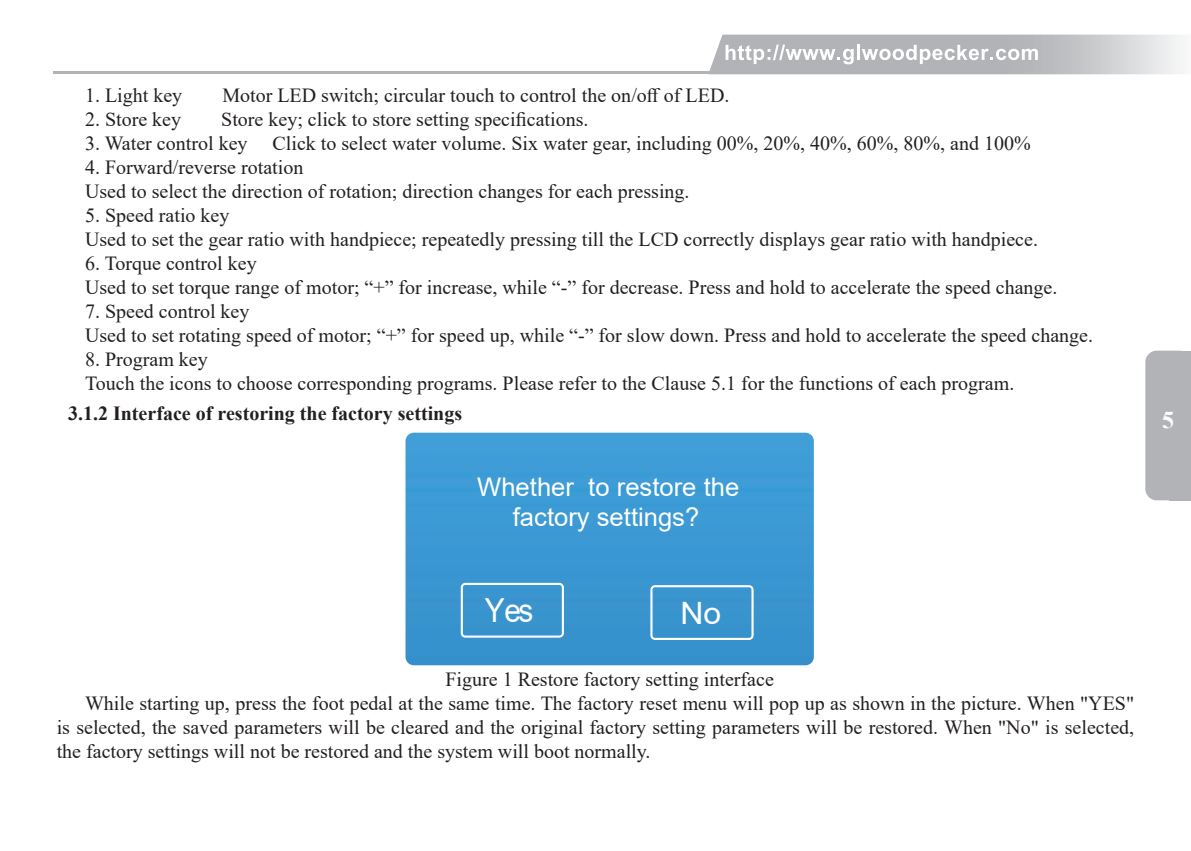
<style>
.page{position:relative;width:1191px;height:851px;background:#fff}
.page>*{position:absolute;margin:0;border:0;box-sizing:border-box;transform-origin:0 0}
.t1{font:33px "Arial";color:#fff;scale:.9 1}
.t2{font:30.8px "Arial";color:#fff;scale:1.04 1}
.t3{font:25.6px/30.8px "Arial";color:#fff;text-align:center}
.t4{font:700 24px "Times New Roman";color:#fff}
.t5{font:20px/24px "Times New Roman";color:#231f20}
.t6{font:700 20px "Times New Roman";color:#231f20}
</style>
<div class="page">
<hr style="left:53px;top:71px;width:657px;height:3px;background:#b2b3b7">
<div style="left:1145px;top:350px;width:46px;height:150px;background:#b2b3b7;border-radius:11px"></div>
<div style="left:1169px;top:350px;width:22px;height:150px;background:#b2b3b7"></div>
<svg style="left:725px;top:45px;width:128px;height:19px"></svg>
<svg style="left:862px;top:45px;width:176px;height:19px"></svg>
<div style="left:405px;top:432px;width:409px;height:233px;background:#3b99d3"></div>
<svg style="left:461px;top:582px;width:103px;height:55px;background:#4c9ed2"></svg>
<svg style="left:650px;top:585px;width:103px;height:55px;background:#4d9fd2"></svg>
<p class="t5" style="left:85px;top:82px;width:99px">1. Light key</p>
<p class="t5" style="left:222px;top:82px;width:509px">Motor LED switch; circular touch to control the on/off of LED.</p>
<p class="t5" style="left:85px;top:106px;width:98px">2. Store key</p>
<p class="t5" style="left:221px;top:106px;width:369px">Store key; click to store setting specifications.</p>
<p class="t5" style="left:85px;top:130px;width:164px">3. Water control key</p>
<p class="t5" style="left:272px;top:130px;width:759px">Click to select water volume. Six water gear, including 00%, 20%, 40%, 60%, 80%, and 100%</p>
<p class="t5" style="left:85px;top:154px;width:606px">4. Forward/reverse rotation<br>Used to select the direction of rotation; direction changes for each pressing.</p>
<p class="t5" style="left:85px;top:202px;width:954px">5. Speed ratio key<br>Used to set the gear ratio with handpiece; repeatedly pressing till the LCD correctly displays gear ratio with handpiece.</p>
<p class="t5" style="left:85px;top:250px;width:974px">6. Torque control key<br>Used to set torque range of motor; “+” for increase, while “-” for decrease. Press and hold to accelerate the speed change.</p>
<p class="t5" style="left:85px;top:298px;width:1009px">7. Speed control key<br>Used to set rotating speed of motor; “+” for speed up, while “-” for slow down. Press and hold to accelerate the speed change.</p>
<p class="t5" style="left:85px;top:346px;width:930px">8. Program key<br>Touch the icons to choose corresponding programs. Please refer to the Clause 5.1 for the functions of each program.</p>
<p class="t6" style="left:68px;top:398px;width:395px">3.1.2 Interface of restoring the factory settings</p>
<p class="t3" style="left:477px;top:471px;width:263px">Whether to restore the factory settings?</p>
<h1 class="t1" style="left:485px;top:587px;width:56px">Yes</h1>
<h2 class="t2" style="left:680px;top:592px;width:41px">No</h2>
<p class="t5" style="left:445px;top:666px;width:330px">Figure 1 Restore factory setting interface</p>
<p class="t5" style="left:85px;top:690px;width:1050px">While starting up, press the foot pedal at the same time. The factory reset menu will pop up as shown in the picture. When "YES"</p>
<p class="t5" style="left:57px;top:714px;width:1079px">is selected, the saved parameters will be cleared and the original factory setting parameters will be restored. When "No" is selected,</p>
<p class="t5" style="left:57px;top:738px;width:595px">the factory settings will not be restored and the system will boot normally.</p>
<p class="t4" style="left:1162px;top:402px;width:13px">5</p>
</div>
